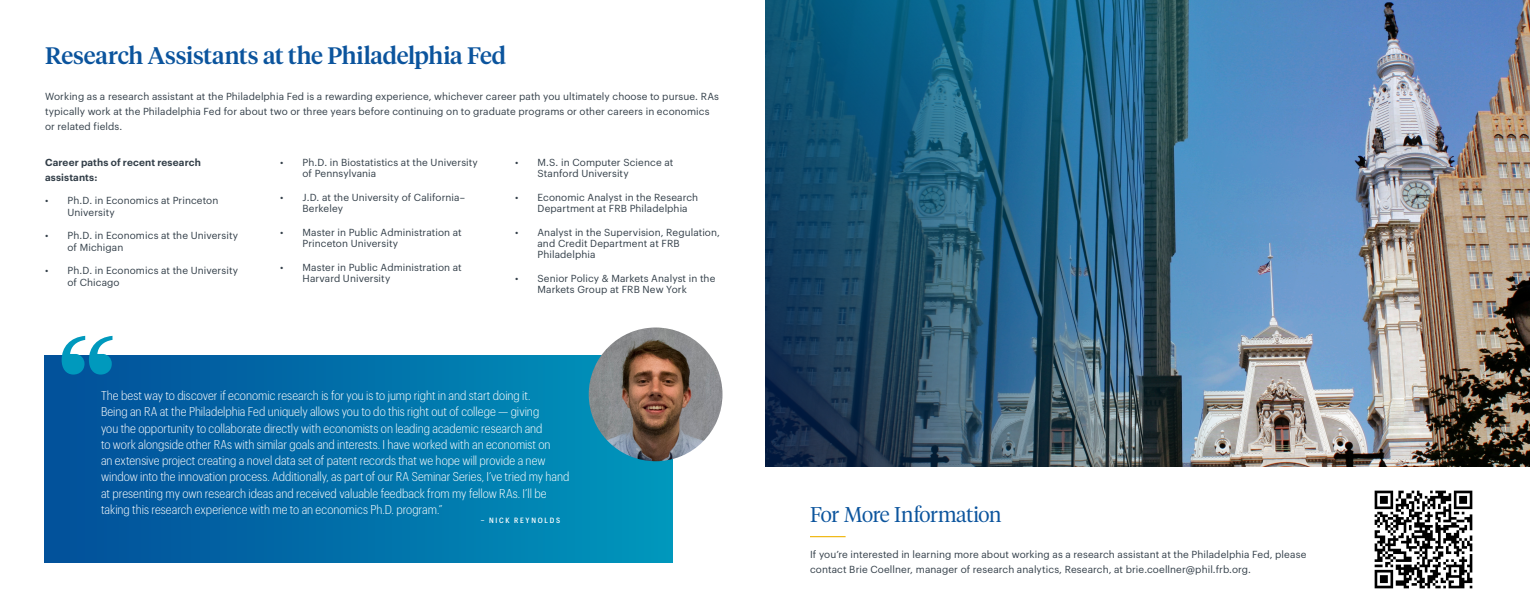
<style>
.page{position:relative;width:1530px;height:615px;background:#fff}
.page>*{position:absolute;margin:0;border:0;box-sizing:border-box;transform-origin:0 0}
._2023_-_page_head{font:500 23.75px "Tiempos Headline";letter-spacing:-.01em;color:#0b549d}
._2023_-_header{font:300 21.25px "Tiempos Headline";letter-spacing:-.02em;color:#0b549d}
.t1{font:300 12.5px/16.2px "Graphik Compact LC";color:#fff}
._2023-_body{font:10px/11.2px "Graphik";letter-spacing:.01em;color:#323e48}
._2023-_body-2{font:600 10px/15px "Graphik";letter-spacing:.015em;color:#323e48}
.Quote_Author{font:500 7.5px "Graphik Compact LC";letter-spacing:.23em;color:#fff}
</style>
<div class="page">
<div style="left:45px;top:355px;width:628px;height:207px;background:linear-gradient(to right,#024d99,#0096bc)"></div>
<img style="left:1374px;top:490px;width:99px;height:99px">
<img style="left:589px;top:328px;width:133px;height:133px;border-radius:67px">
<hr style="left:810px;top:536px;width:36px;height:1px;background:#f0ba1b">
<svg style="left:62px;top:336px;width:50px;height:39px"></svg>
<img style="left:765px;top:0;width:765px;height:466px">
<p class="_2023_-_page_head" style="left:45px;top:39px;width:463px">Research Assistants at the Philadelphia Fed</p>
<p class="_2023-_body" style="left:45px;top:88px;width:676px;line-height:15px">Working as a research assistant at the Philadelphia Fed is a rewarding experience, whichever career path you ultimately choose to pursue. RAs typically work at the Philadelphia Fed for about two or three years before continuing on to graduate programs or other careers in economics or related fields.</p>
<p class="_2023-_body-2" style="left:45px;top:154px;width:157px">Career paths of recent research assistants:</p>
<p class="_2023-_body" style="left:68px;top:194px;width:152px;text-indent:-22px">• Ph.D. in Economics at Princeton<br>University</p>
<p class="_2023-_body" style="left:68px;top:229px;width:172px;text-indent:-22px">• Ph.D. in Economics at the University of Michigan</p>
<p class="_2023-_body" style="left:68px;top:264px;width:172px;text-indent:-22px">• Ph.D. in Economics at the University of Chicago</p>
<p class="_2023-_body" style="left:302px;top:156px;width:177px;text-indent:-22px">• Ph.D. in Biostatistics at the University of Pennsylvania</p>
<p class="_2023-_body" style="left:302px;top:191px;width:164px;text-indent:-22px">• J.D. at the University of California–<br>Berkeley</p>
<p class="_2023-_body" style="left:302px;top:226px;width:161px;text-indent:-22px">• Master in Public Administration at<br>Princeton University</p>
<p class="_2023-_body" style="left:302px;top:261px;width:161px;text-indent:-22px">• Master in Public Administration at<br>Harvard University</p>
<p class="_2023-_body" style="left:538px;top:156px;width:137px;text-indent:-22px">• M.S. in Computer Science at<br>Stanford University</p>
<p class="_2023-_body" style="left:538px;top:191px;width:162px;text-indent:-22px">• Economic Analyst in the Research<br>Department at FRB Philadelphia</p>
<p class="_2023-_body" style="left:538px;top:226px;width:184px;text-indent:-22px">• Analyst in the Supervision, Regulation, and Credit Department at FRB<br>Philadelphia</p>
<p class="_2023-_body" style="left:515px;top:272px;width:202px;text-align:center">• Senior Policy &amp; Markets Analyst in the<br>Markets Group at FRB New York</p>
<p class="t1" style="left:101px;top:387px;width:470px">The best way to discover if economic research is for you is to jump right in and start doing it.<br>Being an RA at the Philadelphia Fed uniquely allows you to do this right out of college — giving<br>you the opportunity to collaborate directly with economists on leading academic research and<br>to work alongside other RAs with similar goals and interests. I have worked with an economist on<br>an extensive project creating a novel data set of patent records that we hope will provide a new window into the innovation process. Additionally, as part of our RA Seminar Series, I’ve tried my hand at presenting my own research ideas and received valuable feedback from my fellow RAs. I’ll be taking this research experience with me to an economics Ph.D. program.”</p>
<p class="Quote_Author" style="left:481px;top:515px;width:81px">– NICK REYNOLDS</p>
<p class="_2023_-_header" style="left:810px;top:500px;width:193px">For More Information</p>
<p class="_2023-_body" style="left:810px;top:546px;width:498px;line-height:15px">If you’re interested in learning more about working as a research assistant at the Philadelphia Fed, please contact Brie Coellner, manager of research analytics, Research, at brie.coellner@phil.frb.org.</p>
</div>
